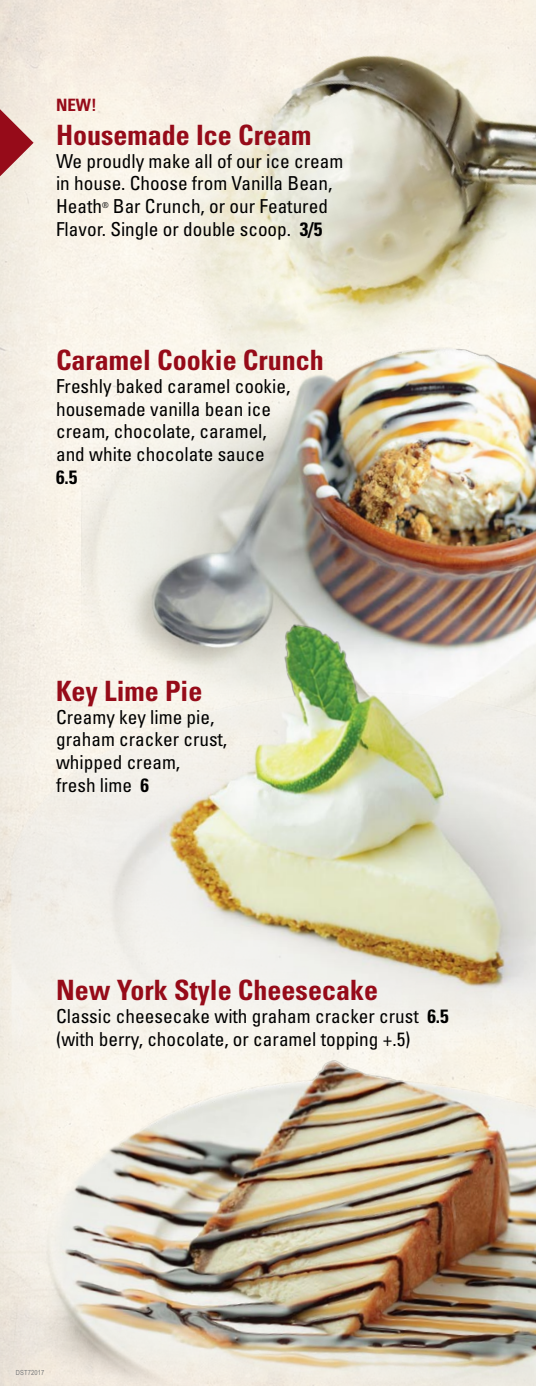
<style>
.page{position:relative;width:536px;height:1386px;background:#f7f0e5}
.page>*{position:absolute;margin:0;border:0;box-sizing:border-box;transform-origin:0 0}
.t1{font:700 condensed 28px "Univers";color:#960b19}
.t2{font:condensed 19.25px/22.8px "Univers";color:#000}
.t3{font:700 condensed 19.25px "Univers";color:#000}
.t4{font:700 condensed 16.97px "Univers";color:#960b19}
.t5{font:condensed 8.22px "Univers";color:#000}
.t6{font:7px "Arial Narrow";letter-spacing:.025em;color:#757779}
.s1{font-weight:700}
</style>
<div class="page">
<img style="left:127px;top:0;width:409px;height:333px">
<img style="left:71px;top:333px;width:465px;height:204px">
<img style="left:0;top:1008px;width:536px;height:378px">
<img style="left:10px;top:537px;width:526px;height:536px">
<svg style="left:0;top:109px;width:34px;height:67px"></svg>
<p class="t4" style="left:56px;top:95px;width:42px">NEW!</p>
<h1 class="t1" style="left:56px;top:118px;width:257px">Housemade Ice Cream</h1>
<p class="t2" style="left:56px;top:149px;width:289px">We proudly make all of our ice cream in house. Choose from Vanilla Bean,<br>Heath</p>
<p class="t2" style="left:56px;top:194px;width:273px;text-align:right">Bar Crunch, or our Featured<br>Flavor. Single or double scoop. <span class="s1">3/5</span></p>
<p class="t5" style="left:102px;top:200px;width:8px">®</p>
<h1 class="t1" style="left:56px;top:343px;width:269px">Caramel Cookie Crunch</h1>
<p class="t2" style="left:56px;top:374px;width:236px">Freshly baked caramel cookie, housemade vanilla bean ice cream, chocolate, caramel, and white chocolate sauce</p>
<p class="t3" style="left:56px;top:465px;width:23px">6.5</p>
<h1 class="t1" style="left:56px;top:674px;width:148px">Key Lime Pie</h1>
<p class="t2" style="left:56px;top:705px;width:173px">Creamy key lime pie, graham cracker crust, whipped cream,<br>fresh lime <span class="s1">6</span></p>
<h1 class="t1" style="left:56px;top:973px;width:323px">New York Style Cheesecake</h1>
<p class="t2" style="left:56px;top:1004px;width:394px">Classic cheesecake with graham cracker crust <span class="s1">6.5 </span>(with berry, chocolate, or caramel topping +.5)</p>
<p class="t6" style="left:16px;top:1369px;width:30px">DST72017</p>
</div>
